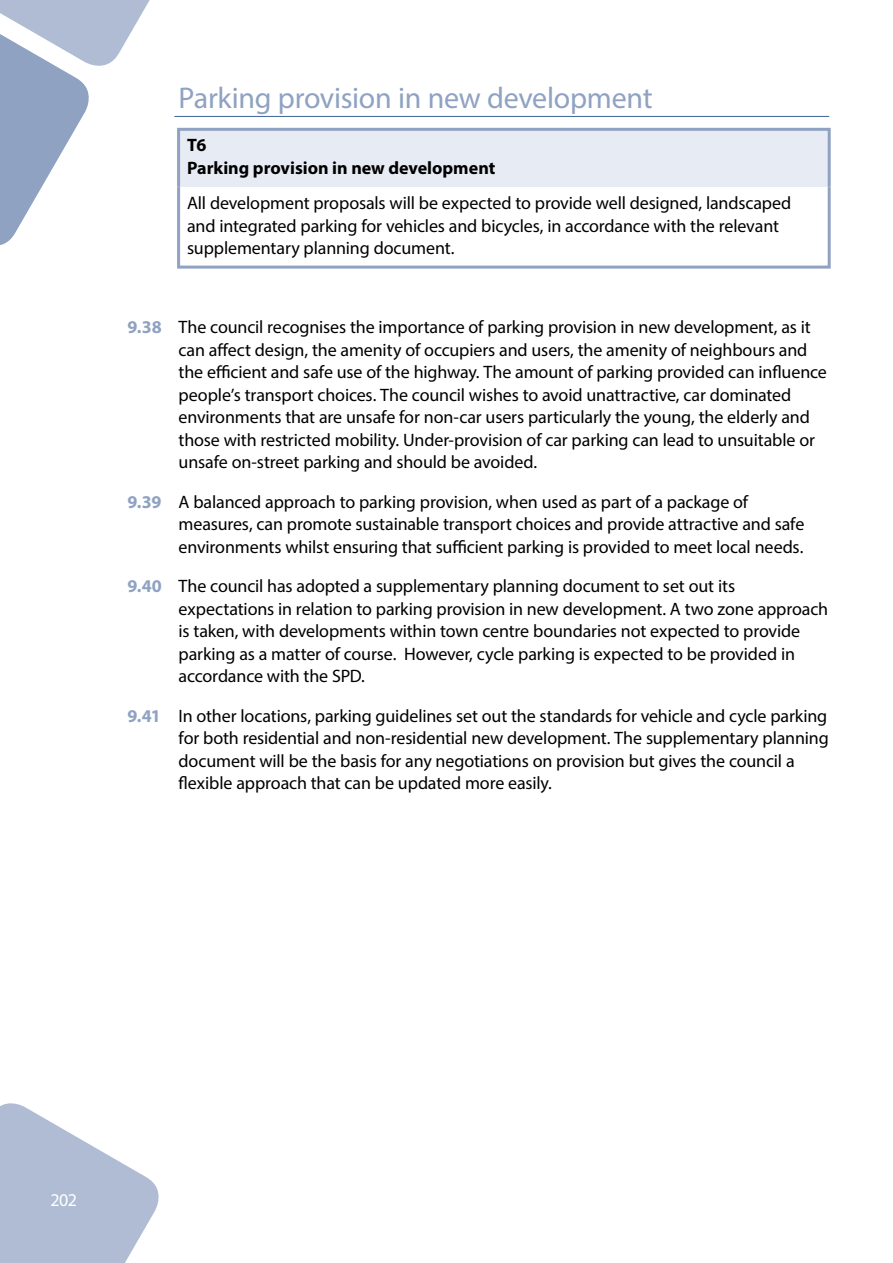
<style>
.page{position:relative;width:893px;height:1263px;background:#fff}
.page>*{position:absolute;margin:0;border:0;box-sizing:border-box;transform-origin:0 0}
.t1{font:30px "Myriad Pro";letter-spacing:-.01em;color:#8fa2c2}
.t2{font:18px/22.5px "Myriad Pro";letter-spacing:-.005em;color:#000}
.t3{font:700 18px/22.5px "Myriad Pro";color:#000}
.t4{font:18px "Myriad Pro";color:#fff}
.s1{font-weight:700;color:#8fa2c2}
</style>
<div class="page">
<svg style="left:0;top:1103px;width:159px;height:160px"></svg>
<svg style="left:0;top:0;width:203px;height:245px"></svg>
<hr style="left:174px;top:116px;width:655px;height:1px;background:#3e6496">
<div style="left:179px;top:129px;width:650px;height:58px;background:#e7ebf3"></div>
<div style="left:177px;top:128px;width:654px;height:60px;border:3px solid #8fa2c2"></div>
<div style="left:177px;top:186px;width:654px;height:83px;border:3px solid #8fa2c2"></div>
<h1 class="t1" style="left:179px;top:79px;width:475px">Parking provision in new development</h1>
<p class="t3" style="left:187px;top:133px;width:310px">T6<br>Parking provision in new development</p>
<p class="t2" style="left:187px;top:191px;width:606px">All development proposals will be expected to provide well designed, landscaped and integrated parking for vehicles and bicycles, in accordance with the relevant supplementary planning document.</p>
<p class="t2" style="left:179px;top:316px;width:650px;text-indent:-51px"><span class="s1">9.38</span> The council recognises the importance of parking provision in new development, as it can affect design, the amenity of occupiers and users, the amenity of neighbours and the efficient and safe use of the highway. The amount of parking provided can influence people’s transport choices. The council wishes to avoid unattractive, car dominated environments that are unsafe for non-car users particularly the young, the elderly and those with restricted mobility. Under-provision of car parking can lead to unsuitable or unsafe on-street parking and should be avoided.</p>
<p class="t2" style="left:179px;top:490px;width:627px;text-indent:-51px"><span class="s1">9.39</span> A balanced approach to parking provision, when used as part of a package of measures, can promote sustainable transport choices and provide attractive and safe environments whilst ensuring that sufficient parking is provided to meet local needs.</p>
<p class="t2" style="left:179px;top:575px;width:651px;text-indent:-51px"><span class="s1">9.40</span> The council has adopted a supplementary planning document to set out its expectations in relation to parking provision in new development. A two zone approach is taken, with developments within town centre boundaries not expected to provide parking as a matter of course. However, cycle parking is expected to be provided in accordance with the SPD.</p>
<p class="t2" style="left:179px;top:704px;width:652px;text-indent:-51px"><span class="s1">9.41</span> In other locations, parking guidelines set out the standards for vehicle and cycle parking for both residential and non-residential new development. The supplementary planning document will be the basis for any negotiations on provision but gives the council a flexible approach that can be updated more easily.</p>
<p class="t4" style="left:50px;top:1189px;width:28px">202</p>
</div>
